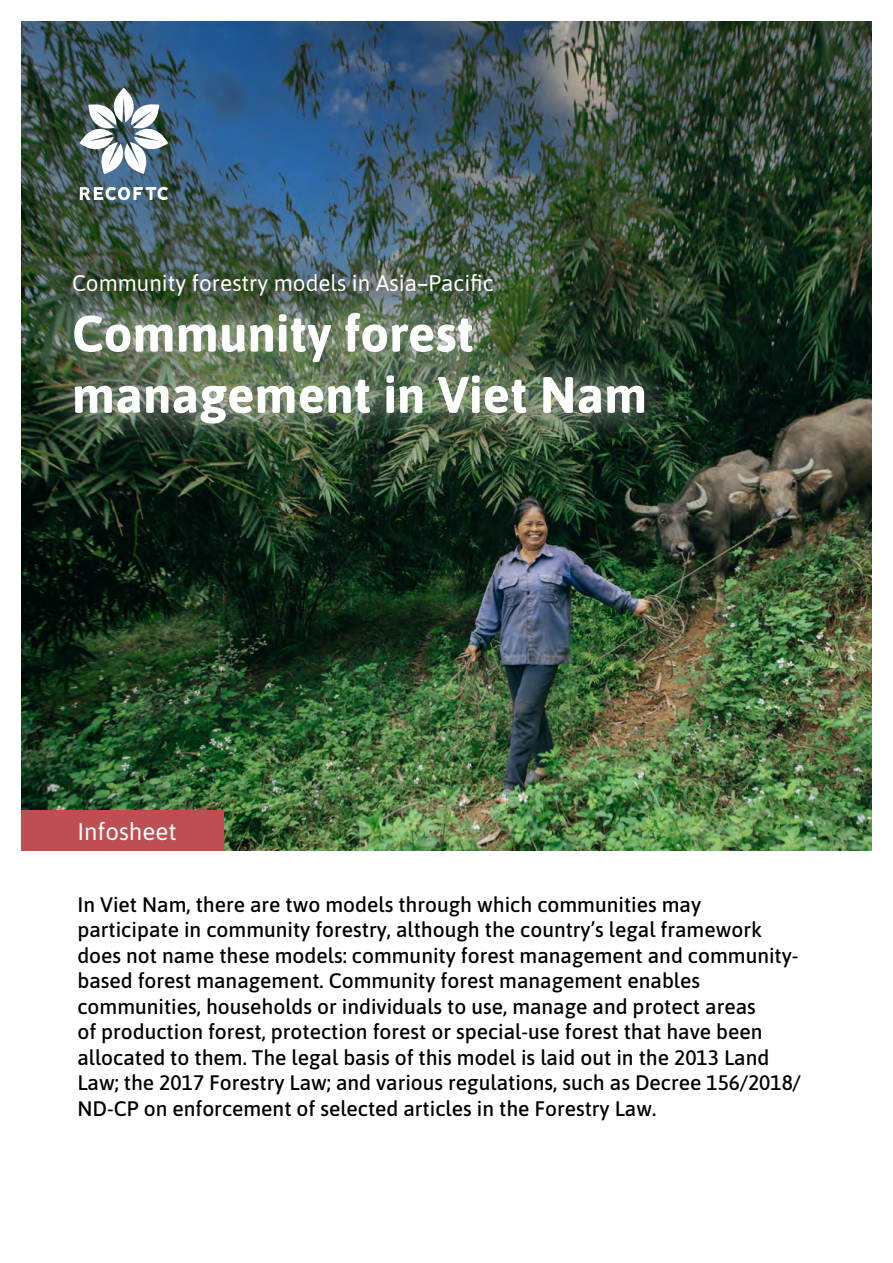
<style>
.page{position:relative;width:893px;height:1263px;background:#fff}
.page>*{position:absolute;margin:0;border:0;box-sizing:border-box;transform-origin:0 0}
.t1{font:700 51px/61.2px "Asap";color:#fff}
.t2{font:24px "Asap";color:#fff}
.t3{font:22.5px "Asap";color:#fff}
.t4{font:500 21px/25.5px "Asap";color:#000}
.s1{font-family:"Noto Sans"}
</style>
<div class="page">
<img style="left:21px;top:21px;width:851px;height:830px">
<div style="left:40px;top:280px;width:638px;height:177px;background:#fff;opacity:.64"></div>
<div style="left:40px;top:242px;width:485px;height:85px;background:#000;opacity:.64"></div>
<img style="left:80px;top:88px;width:88px;height:86px">
<svg style="left:80px;top:187px;width:88px;height:13px"></svg>
<p class="t3" style="left:72px;top:268px;width:423px">Community forestry models in Asia<span class="s1">–</span>Pacific</p>
<h1 class="t1" style="left:72px;top:301px;width:577px">Community forest management in Viet Nam</h1>
<p class="t2" style="left:77px;top:815px;width:101px">Infosheet</p>
<p class="t4" style="left:77px;top:891px;width:725px">In Viet Nam, there are two models through which communities may participate in community forestry, although the country’s legal framework does not name these models: community forest management and community&shy;based forest management. Community forest management enables communities, households or individuals to use, manage and protect areas<br>of production forest, protection forest or special-use forest that have been allocated to them. The legal basis of this model is laid out in the 2013 Land Law; the 2017 Forestry Law; and various regulations, such as Decree 156/2018/ ND-CP on enforcement of selected articles in the Forestry Law.</p>
</div>
